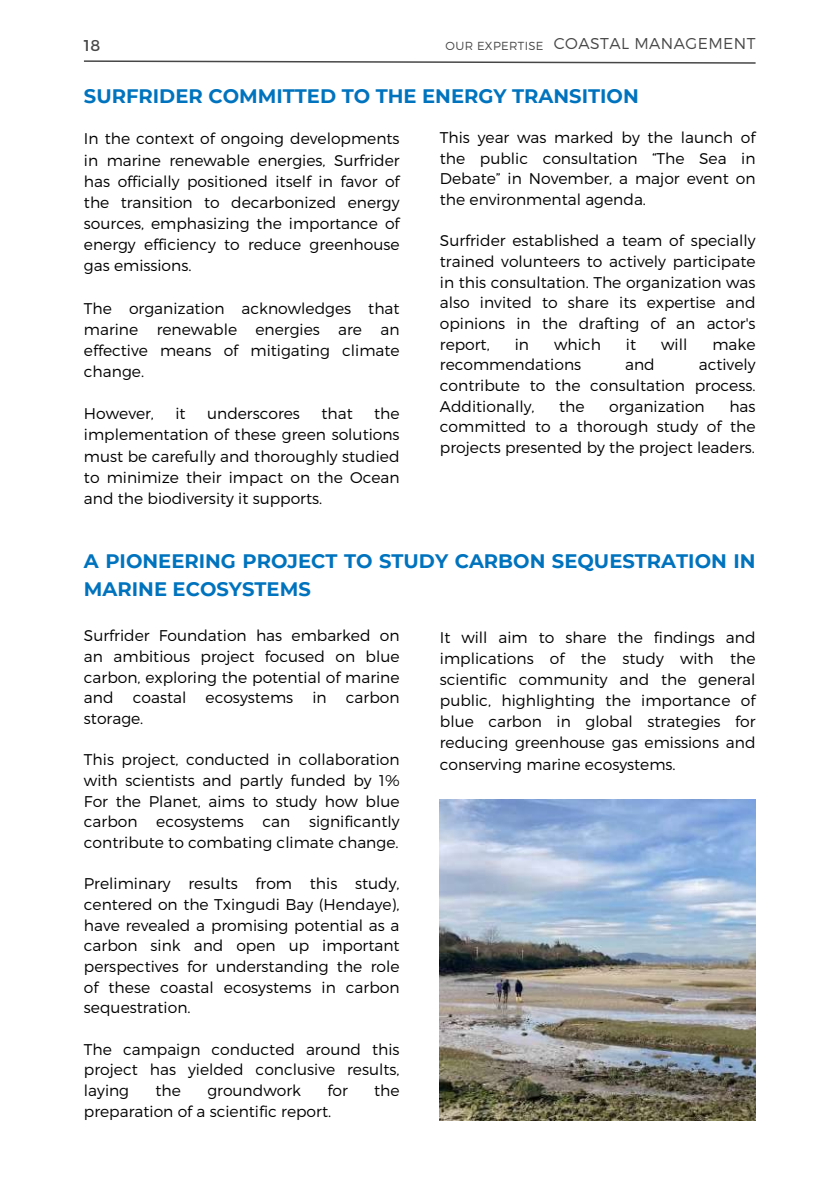
<style>
.page{position:relative;width:839px;height:1191px;background:#fff}
.page>*{position:absolute;margin:0;border:0;box-sizing:border-box;transform-origin:0 0}
.t1{font:700 19.6px/28.4px "Montserrat";color:#0073be}
.t2{font:300 15.6px/20.6px "Montserrat";color:#000;text-align:justify}
.t3{font:300 15.6px "Montserrat";letter-spacing:.03em;color:#474747}
.t4{font:15.6px "Montserrat";color:#474747}
.t5{font:300 15.4px/21.2px "Montserrat";color:#000;text-align:justify}
.s1{font-size:11.6px}
</style>
<div class="page">
<svg style="left:84px;top:60px;width:672px;height:4px"></svg>
<img style="left:440px;top:799px;width:315px;height:321px">
<p class="t4" style="left:84px;top:35px;width:18px">18</p>
<p class="t3" style="left:445px;top:33px;width:311px"><span class="s1">OUR EXPERTISE</span> COASTAL MANAGEMENT</p>
<p class="t1" style="left:84px;top:82px;width:556px">SURFRIDER COMMITTED TO THE ENERGY TRANSITION</p>
<p class="t5" style="left:84px;top:128px;width:317px">In the context of ongoing developments in marine renewable energies, Surfrider has officially positioned itself in favor of the transition to decarbonized energy sources, emphasizing the importance of energy efficiency to reduce greenhouse gas emissions.</p>
<p class="t5" style="left:84px;top:297px;width:317px">The organization acknowledges that marine renewable energies are an effective means of mitigating climate change.</p>
<p class="t5" style="left:84px;top:402px;width:72px">However,</p>
<p class="t5" style="left:175px;top:402px;width:12px">it</p>
<p class="t5" style="left:207px;top:402px;width:94px">underscores</p>
<p class="t5" style="left:321px;top:402px;width:33px">that</p>
<p class="t2" style="left:440px;top:126px;width:317px">This year was marked by the launch of the public consultation “The Sea in Debate” in November, a major event on the environmental agenda.</p>
<p class="t2" style="left:440px;top:230px;width:317px">Surfrider established a team of specially trained volunteers to actively participate in this consultation. The organization was also invited to share its expertise and opinions in the drafting of an actor's report,</p>
<p class="t2" style="left:514px;top:333px;width:16px">in</p>
<p class="t2" style="left:554px;top:333px;width:48px">which</p>
<p class="t2" style="left:626px;top:333px;width:12px">it</p>
<p class="t2" style="left:661px;top:333px;width:28px">will</p>
<p class="t2" style="left:712px;top:333px;width:45px">make</p>
<p class="t2" style="left:440px;top:354px;width:143px">recommendations</p>
<p class="t2" style="left:625px;top:354px;width:31px">and</p>
<p class="t2" style="left:440px;top:354px;width:317px;text-indent:259px">actively contribute to the consultation process.<br>Additionally,</p>
<p class="t2" style="left:440px;top:395px;width:317px;text-indent:289px">has committed to a thorough study of the projects presented by the project leaders.</p>
<p class="t2" style="left:559px;top:395px;width:27px">the</p>
<p class="t2" style="left:609px;top:395px;width:97px">organization</p>
<p class="t5" style="left:84px;top:402px;width:317px;text-indent:290px">the implementation of these green solutions must be carefully and thoroughly studied to minimize their impact on the Ocean and the biodiversity it supports.</p>
<p class="t1" style="left:84px;top:547px;width:673px">A PIONEERING PROJECT TO STUDY CARBON SEQUESTRATION IN<br>MARINE ECOSYSTEMS</p>
<p class="t2" style="left:84px;top:625px;width:317px">Surfrider Foundation has embarked on an ambitious project focused on blue carbon, exploring the potential of marine and coastal ecosystems in carbon storage.</p>
<p class="t2" style="left:84px;top:749px;width:317px">This project, conducted in collaboration with scientists and partly funded by 1% For the Planet, aims to study how blue carbon ecosystems can significantly contribute to combating climate change.</p>
<p class="t2" style="left:84px;top:873px;width:317px">Preliminary results from this study, centered on the Txingudi Bay (Hendaye), have revealed a promising potential as a carbon sink and open up important perspectives for understanding the role of these coastal ecosystems in carbon sequestration.</p>
<p class="t2" style="left:84px;top:1038px;width:317px">The campaign conducted around this project has yielded conclusive results, laying</p>
<p class="t5" style="left:440px;top:626px;width:317px">It will aim to share the findings and implications of the study with the scientific community and the general public, highlighting the importance of blue carbon in global strategies for reducing greenhouse gas emissions and conserving marine ecosystems.</p>
<p class="t2" style="left:155px;top:1079px;width:27px">the</p>
<p class="t2" style="left:207px;top:1079px;width:95px">groundwork</p>
<p class="t2" style="left:327px;top:1079px;width:22px">for</p>
<p class="t2" style="left:374px;top:1079px;width:27px">the</p>
<p class="t2" style="left:84px;top:1100px;width:249px">preparation of a scientific report.</p>
</div>
